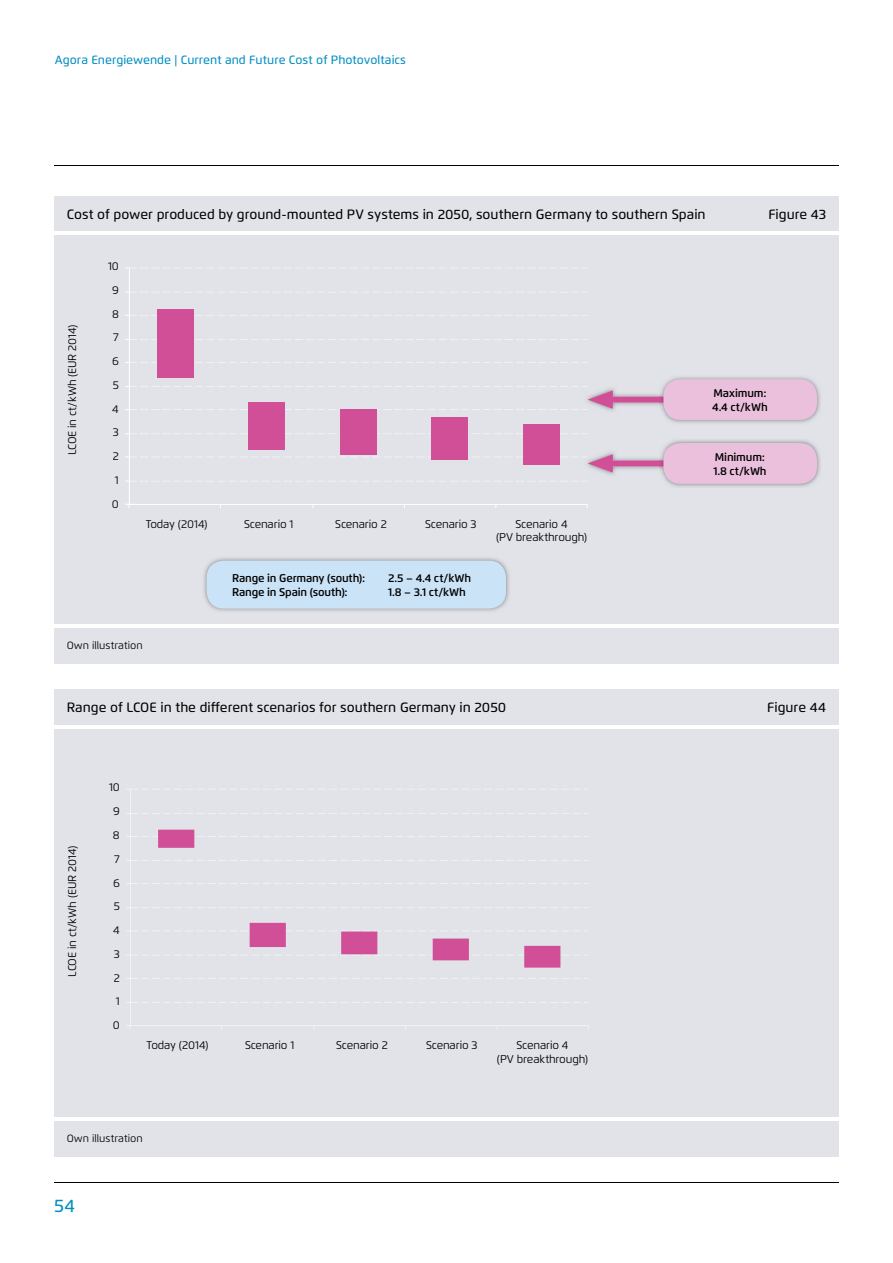
<style>
.page{position:relative;width:893px;height:1263px;background:#fff}
.page>*{position:absolute;margin:0;border:0;box-sizing:border-box;transform-origin:0 0}
.t1{font:500 18px "Flexo";color:#008ec1}
.t2{font:500 13.5px "Flexo";color:#000}
.t3{font:500 12px "Flexo";letter-spacing:.005em;color:#008ec1}
.t4{font:11.25px/23.7px "Flexo";letter-spacing:-.015em;color:#000;text-align:center}
.t5{font:600 11.25px/13.5px "Flexo";letter-spacing:-.015em;color:#000}
.t6{font:10.5px "Flexo";color:#000}
</style>
<div class="page">
<hr style="left:54px;top:166px;width:785px;height:1px;background:#000">
<hr style="left:54px;top:1182px;width:785px;height:1px;background:#000">
<div style="left:54px;top:196px;width:785px;height:467px;background:#e1e3e9"></div>
<img style="left:587px;top:388px;width:72px;height:23px">
<div style="left:599px;top:397px;width:67px;height:6px;background:#d14f97;border-radius:3px"></div>
<svg style="left:588px;top:390px;width:25px;height:19px"></svg>
<img style="left:587px;top:452px;width:72px;height:23px">
<div style="left:599px;top:460px;width:67px;height:6px;background:#d14f97;border-radius:3px"></div>
<svg style="left:588px;top:454px;width:25px;height:19px"></svg>
<hr style="left:54px;top:232px;width:785px;height:3px;background:#fff">
<hr style="left:54px;top:624px;width:785px;height:3px;background:#fff">
<svg style="left:130px;top:309px;width:457px;height:156px"></svg>
<div style="left:523px;top:424px;width:36px;height:41px;background:#d14f97"></div>
<div style="left:432px;top:417px;width:36px;height:42px;background:#d14f97"></div>
<div style="left:340px;top:409px;width:36px;height:46px;background:#d14f97"></div>
<div style="left:249px;top:402px;width:36px;height:47px;background:#d14f97"></div>
<div style="left:157px;top:309px;width:36px;height:69px;background:#d14f97"></div>
<hr style="left:129px;top:268px;width:1px;height:236px;background:#fff">
<hr style="left:129px;top:504px;width:458px;height:1px;background:#fff">
<img style="left:659px;top:377px;width:161px;height:46px">
<svg style="left:659px;top:397px;width:4px;height:6px"></svg>
<div style="left:663px;top:379px;width:154px;height:41px;background:#ebc0dc;border-radius:17px"></div>
<img style="left:659px;top:440px;width:161px;height:47px">
<svg style="left:659px;top:460px;width:4px;height:6px"></svg>
<div style="left:663px;top:443px;width:154px;height:41px;background:#ebc0dc;border-radius:17px"></div>
<img style="left:204px;top:558px;width:305px;height:53px">
<div style="left:207px;top:561px;width:299px;height:48px;background:#cae3f7;border-radius:17px"></div>
<div style="left:54px;top:689px;width:785px;height:468px;background:#e1e3e9"></div>
<hr style="left:54px;top:725px;width:785px;height:3px;background:#fff">
<hr style="left:54px;top:1118px;width:785px;height:3px;background:#fff">
<svg style="left:126px;top:789px;width:463px;height:240px"></svg>
<p class="t3" style="left:55px;top:53px;width:353px">Agora Energiewende | Current and Future Cost of Photovoltaics</p>
<p class="t2" style="left:67px;top:206px;width:640px">Cost of power produced by ground-mounted PV systems in 2050, southern Germany to southern Spain</p>
<p class="t2" style="left:768px;top:206px;width:59px">Figure 43</p>
<p class="t4" style="left:60px;top:455px;width:132px;rotate:-90deg">LCOE in ct/kWh (EUR 2014)</p>
<p class="t4" style="left:112px;top:254px;width:9px;text-align:justify;text-indent:-4px">10<br>9<br>8<br>7<br>6<br>5<br>4<br>3<br>2<br>1<br>0</p>
<p class="t4" style="left:146px;top:512px;width:63px">Today (2014)</p>
<p class="t4" style="left:244px;top:512px;width:51px">Scenario 1</p>
<p class="t4" style="left:335px;top:512px;width:53px">Scenario 2</p>
<p class="t4" style="left:425px;top:512px;width:53px">Scenario 3</p>
<p class="t4" style="left:496px;top:517px;width:93px;line-height:13.5px">Scenario 4<br>(PV breakthrough)</p>
<p class="t5" style="left:232px;top:571px;width:135px">range in Germany (south):</p>
<p class="t5" style="left:388px;top:571px;width:84px">2.5 – 4.4 ct/kWh</p>
<p class="t5" style="left:232px;top:585px;width:117px">range in Spain (south):</p>
<p class="t5" style="left:388px;top:585px;width:79px">1.8 – 3.1 ct/kWh</p>
<p class="t6" style="left:67px;top:639px;width:78px">Own illustration</p>
<p class="t5" style="left:712px;top:386px;width:57px">Maximum:<br>4.4 ct/kWh</p>
<p class="t5" style="left:713px;top:450px;width:55px">Minimum:<br>1.8 ct/kWh</p>
<p class="t2" style="left:67px;top:699px;width:441px">Range of LCOE in the different scenarios for southern Germany in 2050</p>
<p class="t2" style="left:767px;top:699px;width:60px">Figure 44</p>
<p class="t4" style="left:60px;top:977px;width:132px;rotate:-90deg">LCOE in ct/kWh (EUR 2014)</p>
<p class="t4" style="left:113px;top:776px;width:9px;text-align:justify;text-indent:-4px">10<br>9<br>8<br>7<br>6<br>5<br>4<br>3<br>2<br>1<br>0</p>
<p class="t4" style="left:147px;top:1033px;width:63px">Today (2014)</p>
<p class="t4" style="left:245px;top:1033px;width:51px">Scenario 1</p>
<p class="t4" style="left:336px;top:1033px;width:53px">Scenario 2</p>
<p class="t4" style="left:426px;top:1033px;width:53px">Scenario 3</p>
<p class="t4" style="left:497px;top:1038px;width:93px;line-height:13.5px">Scenario 4<br>(PV breakthrough)</p>
<p class="t6" style="left:67px;top:1132px;width:78px">Own illustration</p>
<h1 class="t1" style="left:54px;top:1195px;width:23px">54</h1>
</div>
